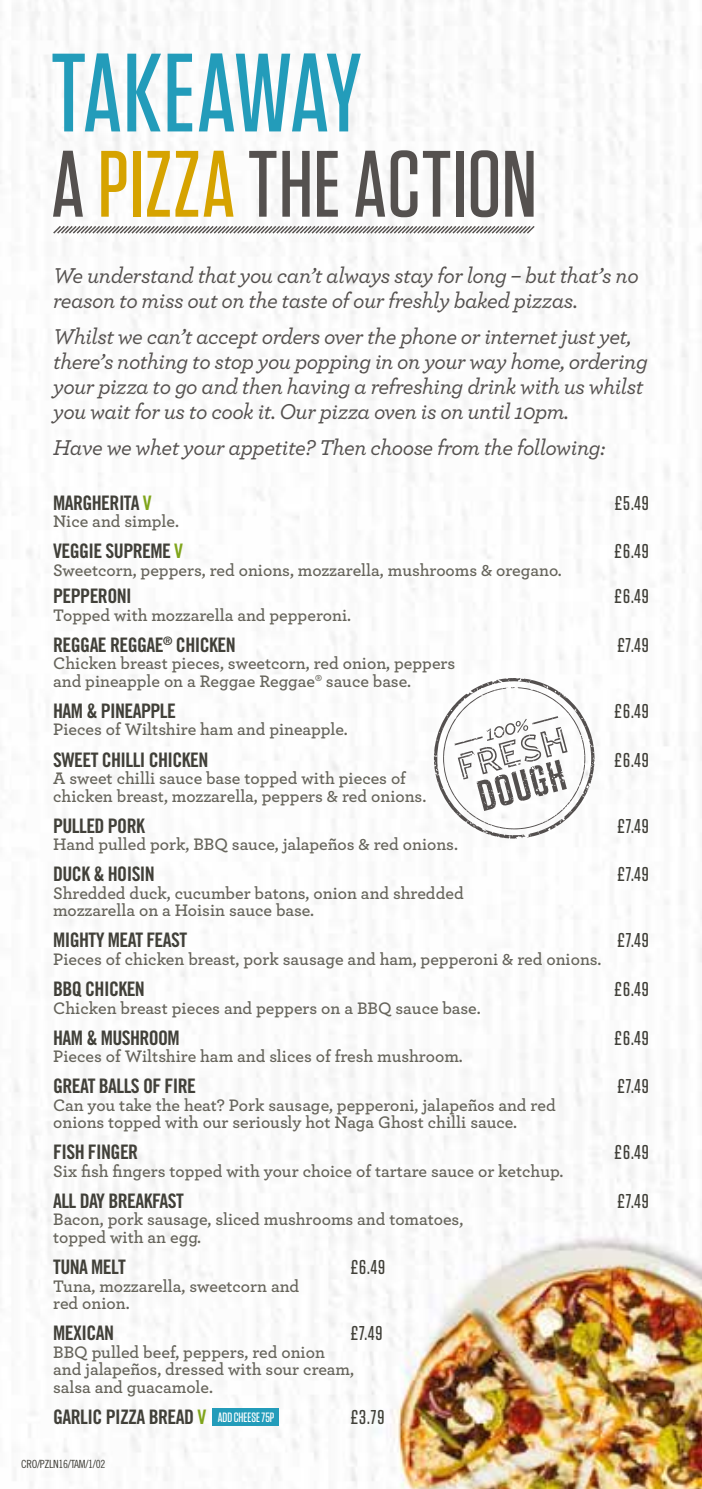
<style>
.page{position:relative;width:702px;height:1489px;background:#fff}
.page>*{position:absolute;margin:0;border:0;box-sizing:border-box;transform-origin:0 0}
.t1{font:500 111px "Tungsten";letter-spacing:-.025em;color:#239cba}
.t2{font:500 94px "Tungsten";letter-spacing:.005em;color:#55514f}
.t3{font:italic 500 22.5px/25px "Archer";letter-spacing:-.02em;color:#55514f}
.t4{font:20px "Trade Gothic Bold Cond Twenty";letter-spacing:-.03em;color:#414039}
.t5{font:500 20px "Tungsten";letter-spacing:.05em;color:#414039}
.t6{font:600 17.5px/17.5px "Archer";color:#66645b}
.t7{font:11.25px "Trade Gothic Cond Eighteen";letter-spacing:-.03em;color:#414039}
.s1{color:#d6a300}
.s2{color:#80a51b}
.s3{font-family:"Tungsten";font-weight:500;font-size:13.5px;color:#fff}
</style>
<div class="page">
<img style="left:0;top:0;width:702px;height:1488px">
<svg style="left:52px;top:224px;width:484px;height:11px"></svg>
<div style="left:212px;top:1408px;width:67px;height:17px;background:#239cba"></div>
<svg style="left:434px;top:678px;width:160px;height:160px"></svg>
<h1 class="t1" style="left:51px;top:35px;width:312px">TAKEAWAY</h1>
<h2 class="t2" style="left:51px;top:135px;width:487px">A <span class="s1">PIZZA</span> THE ACTION</h2>
<p class="t3" style="left:53px;top:262px;width:587px">We understand that you can’t always stay for long – but that’s no reason to miss out on the taste of our freshly baked pizzas.</p>
<p class="t3" style="left:53px;top:322px;width:596px">Whilst we can’t accept orders over the phone or internet just yet, there’s nothing to stop you popping in on your way home, ordering your pizza to go and then having a refreshing drink with us whilst you wait for us to cook it. Our pizza oven is on until 10pm.</p>
<p class="t3" style="left:53px;top:433px;width:553px">Have we whet your appetite? Then choose from the following:</p>
<p class="t4" style="left:53px;top:490px;width:100px">MARGHERITA <span class="s2">V</span></p>
<p class="t5" style="left:614px;top:492px;width:35px">£5.49</p>
<p class="t6" style="left:53px;top:511px;width:127px">Nice and simple.</p>
<p class="t4" style="left:53px;top:539px;width:131px">VEGGIE SUPREME <span class="s2">V</span></p>
<p class="t5" style="left:614px;top:540px;width:36px">£6.49</p>
<p class="t6" style="left:53px;top:560px;width:510px">Sweetcorn, peppers, red onions, mozzarella, mushrooms &amp; oregano.</p>
<p class="t4" style="left:53px;top:584px;width:80px">PEPPERONI</p>
<p class="t5" style="left:614px;top:585px;width:36px">£6.49</p>
<p class="t6" style="left:53px;top:605px;width:299px">Topped with mozzarella and pepperoni.</p>
<p class="t4" style="left:53px;top:632px;width:184px">REGGAE REGGAE<sup>®</sup> CHICKEN</p>
<p class="t5" style="left:617px;top:634px;width:33px">£7.49</p>
<p class="t6" style="left:53px;top:653px;width:403px">Chicken breast pieces, sweetcorn, red onion, peppers and pineapple on a Reggae Reggae® sauce base.</p>
<p class="t4" style="left:53px;top:698px;width:124px">HAM &amp; PINEAPPLE</p>
<p class="t5" style="left:614px;top:700px;width:36px">£6.49</p>
<p class="t6" style="left:53px;top:719px;width:296px">Pieces of Wiltshire ham and pineapple.</p>
<p class="t4" style="left:53px;top:747px;width:157px">SWEET CHILLI CHICKEN</p>
<p class="t5" style="left:614px;top:749px;width:36px">£6.49</p>
<p class="t6" style="left:53px;top:768px;width:374px">A sweet chilli sauce base topped with pieces of chicken breast, mozzarella, peppers &amp; red onions.</p>
<p class="t4" style="left:53px;top:813px;width:93px">PULLED PORK</p>
<p class="t5" style="left:617px;top:815px;width:33px">£7.49</p>
<p class="t6" style="left:53px;top:834px;width:406px">Hand pulled pork, BBQ sauce, jalapeños &amp; red onions.</p>
<p class="t4" style="left:53px;top:862px;width:103px">DUCK &amp; HOISIN</p>
<p class="t5" style="left:617px;top:863px;width:33px">£7.49</p>
<p class="t6" style="left:53px;top:883px;width:412px">Shredded duck, cucumber batons, onion and shredded mozzarella on a Hoisin sauce base.</p>
<p class="t4" style="left:53px;top:928px;width:136px">MIGHTY MEAT FEAST</p>
<p class="t5" style="left:617px;top:930px;width:33px">£7.49</p>
<p class="t6" style="left:53px;top:949px;width:550px">Pieces of chicken breast, pork sausage and ham, pepperoni &amp; red onions.</p>
<p class="t4" style="left:53px;top:976px;width:93px">BBQ CHICKEN</p>
<p class="t5" style="left:614px;top:978px;width:36px">£6.49</p>
<p class="t6" style="left:53px;top:997px;width:429px">Chicken breast pieces and peppers on a BBQ sauce base.</p>
<p class="t4" style="left:53px;top:1025px;width:128px">HAM &amp; MUSHROOM</p>
<p class="t5" style="left:614px;top:1027px;width:36px">£6.49</p>
<p class="t6" style="left:53px;top:1046px;width:411px">Pieces of Wiltshire ham and slices of fresh mushroom.</p>
<p class="t4" style="left:53px;top:1073px;width:144px">GREAT BALLS OF FIRE</p>
<p class="t5" style="left:617px;top:1075px;width:33px">£7.49</p>
<p class="t6" style="left:53px;top:1095px;width:504px">Can you take the heat? Pork sausage, pepperoni, jalapeños and red onions topped with our seriously hot Naga Ghost chilli sauce.</p>
<p class="t4" style="left:53px;top:1139px;width:87px">FISH FINGER</p>
<p class="t5" style="left:614px;top:1141px;width:36px">£6.49</p>
<p class="t6" style="left:53px;top:1161px;width:512px">Six fish fingers topped with your choice of tartare sauce or ketchup.</p>
<p class="t4" style="left:53px;top:1188px;width:132px">ALL DAY BREAKFAST</p>
<p class="t5" style="left:617px;top:1190px;width:33px">£7.49</p>
<p class="t6" style="left:53px;top:1209px;width:411px">Bacon, pork sausage, sliced mushrooms and tomatoes, topped with an egg.</p>
<p class="t4" style="left:53px;top:1254px;width:74px">TUNA MELT</p>
<p class="t5" style="left:351px;top:1256px;width:36px">£6.49</p>
<p class="t6" style="left:53px;top:1275px;width:247px">Tuna, mozzarella, sweetcorn and red onion.</p>
<p class="t4" style="left:53px;top:1320px;width:62px">MEXICAN</p>
<p class="t5" style="left:351px;top:1322px;width:33px">£7.49</p>
<p class="t6" style="left:53px;top:1341px;width:302px">BBQ pulled beef, peppers, red onion and jalapeños, dressed with sour cream, salsa and guacamole.</p>
<p class="t4" style="left:53px;top:1404px;width:223px">GARLIC PIZZA BREAD <span class="s2">V</span> <span class="s3">ADD CHEESE 75P</span></p>
<p class="t5" style="left:351px;top:1406px;width:35px">£3.79</p>
<p class="t7" style="left:21px;top:1456px;width:86px">CRO/PZLN16/TAM/1/02</p>
</div>
